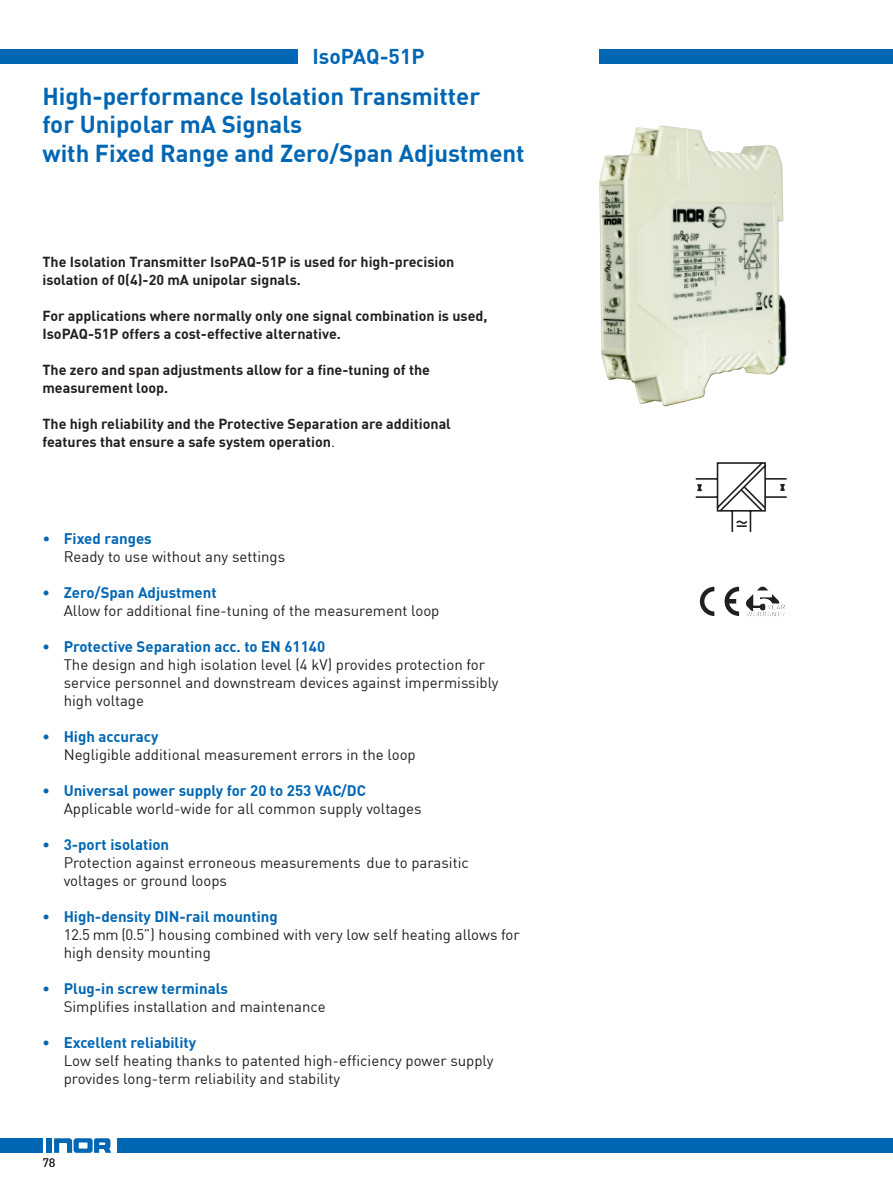
<style>
.page{position:relative;width:893px;height:1191px;background:#fff}
.page>*{position:absolute;margin:0;border:0;box-sizing:border-box;transform-origin:0 0}
.product_text{font:700 24px "DIN";color:#0166b3}
.t1{font:700 21px "DIN";color:#0166b3}
.Features{font:15px/18px "DIN";color:#231f20}
.Features-2{font:700 15px "DIN";color:#0166b3}
.pres{font:700 14.25px/18px "DIN";color:#231f20}
.t2{font:12px "DIN";color:#231f20}
.s1{font-weight:400}
</style>
<div class="page">
<div style="left:46px;top:1138px;width:6px;height:14px;background:#0166b3"></div>
<svg style="left:54px;top:1138px;width:57px;height:14px"></svg>
<div style="left:118px;top:1138px;width:775px;height:14px;background:#0166b3"></div>
<div style="left:0;top:49px;width:298px;height:15px;background:#0166b3"></div>
<div style="left:600px;top:49px;width:293px;height:15px;background:#0166b3"></div>
<div style="left:0;top:1138px;width:43px;height:14px;background:#0166b3"></div>
<img style="left:599px;top:126px;width:188px;height:280px">
<svg style="left:696px;top:462px;width:91px;height:70px"></svg>
<svg style="left:700px;top:587px;width:14px;height:29px"></svg>
<svg style="left:724px;top:586px;width:15px;height:30px"></svg>
<svg style="left:746px;top:586px;width:39px;height:31px"></svg>
<p class="t1" style="left:312px;top:43px;width:114px">IsoPAQ-51P</p>
<p class="product_text" style="left:42px;top:80px;width:439px">High-performance Isolation Transmitter</p>
<p class="product_text" style="left:42px;top:109px;width:261px">for Unipolar mA Signals</p>
<p class="product_text" style="left:42px;top:138px;width:484px">with Fixed Range and Zero/Span Adjustment</p>
<p class="pres" style="left:42px;top:252px;width:413px">The Isolation Transmitter IsoPAQ-51P is used for high-precision</p>
<p class="pres" style="left:42px;top:270px;width:260px">isolation of 0(4)-20 mA unipolar signals.</p>
<p class="pres" style="left:42px;top:306px;width:446px">For applications where normally only one signal combination is used,<br>IsoPAQ-51P offers a cost-effective alternative.</p>
<p class="pres" style="left:42px;top:360px;width:389px">The zero and span adjustments allow for a fine-tuning of the</p>
<p class="pres" style="left:42px;top:378px;width:127px">measurement loop.</p>
<p class="pres" style="left:42px;top:414px;width:410px">The high reliability and the Protective Separation are additional</p>
<p class="pres" style="left:42px;top:432px;width:294px">features that ensure a safe system operation<span class="s1">.</span></p>
<p class="Features-2" style="left:42px;top:529px;width:111px"><span class="s1">•</span> Fixed ranges</p>
<p class="Features" style="left:64px;top:547px;width:223px">Ready to use without any settings</p>
<p class="Features-2" style="left:42px;top:583px;width:176px">• Zero/Span Adjustment</p>
<p class="Features" style="left:64px;top:601px;width:377px">Allow for additional fine-tuning of the measurement loop</p>
<p class="Features-2" style="left:42px;top:637px;width:284px">• Protective Separation acc. to EN 61140</p>
<p class="Features" style="left:64px;top:655px;width:436px">The design and high isolation level (4 kV) provides protection for service personnel and downstream devices against impermissibly high voltage</p>
<p class="Features-2" style="left:42px;top:727px;width:117px">• High accuracy</p>
<p class="Features" style="left:64px;top:745px;width:354px">Negligible additional measurement errors in the loop</p>
<p class="Features-2" style="left:42px;top:781px;width:324px">• Universal power supply for 20 to 253 VAC/DC</p>
<p class="Features" style="left:64px;top:799px;width:359px">Applicable world-wide for all common supply voltages</p>
<p class="Features-2" style="left:42px;top:835px;width:128px">• 3-port isolation</p>
<p class="Features" style="left:64px;top:853px;width:407px">Protection against erroneous measurements due to parasitic</p>
<p class="Features" style="left:64px;top:871px;width:165px">voltages or ground loops</p>
<p class="Features-2" style="left:42px;top:907px;width:237px">• High-density DIN-rail mounting</p>
<p class="Features" style="left:64px;top:925px;width:458px">12.5 mm (0.5”) housing combined with very low self heating allows for</p>
<p class="Features" style="left:64px;top:943px;width:149px">high density mounting</p>
<p class="Features-2" style="left:42px;top:979px;width:187px">• Plug-in screw terminals</p>
<p class="Features" style="left:64px;top:997px;width:263px">Simplifies installation and maintenance</p>
<p class="Features-2" style="left:42px;top:1033px;width:155px">• Excellent reliability</p>
<p class="Features" style="left:64px;top:1051px;width:431px">Low self heating thanks to patented high-efficiency power supply provides long-term reliability and stability</p>
<p class="t2" style="left:42px;top:1155px;width:14px">78</p>
</div>
